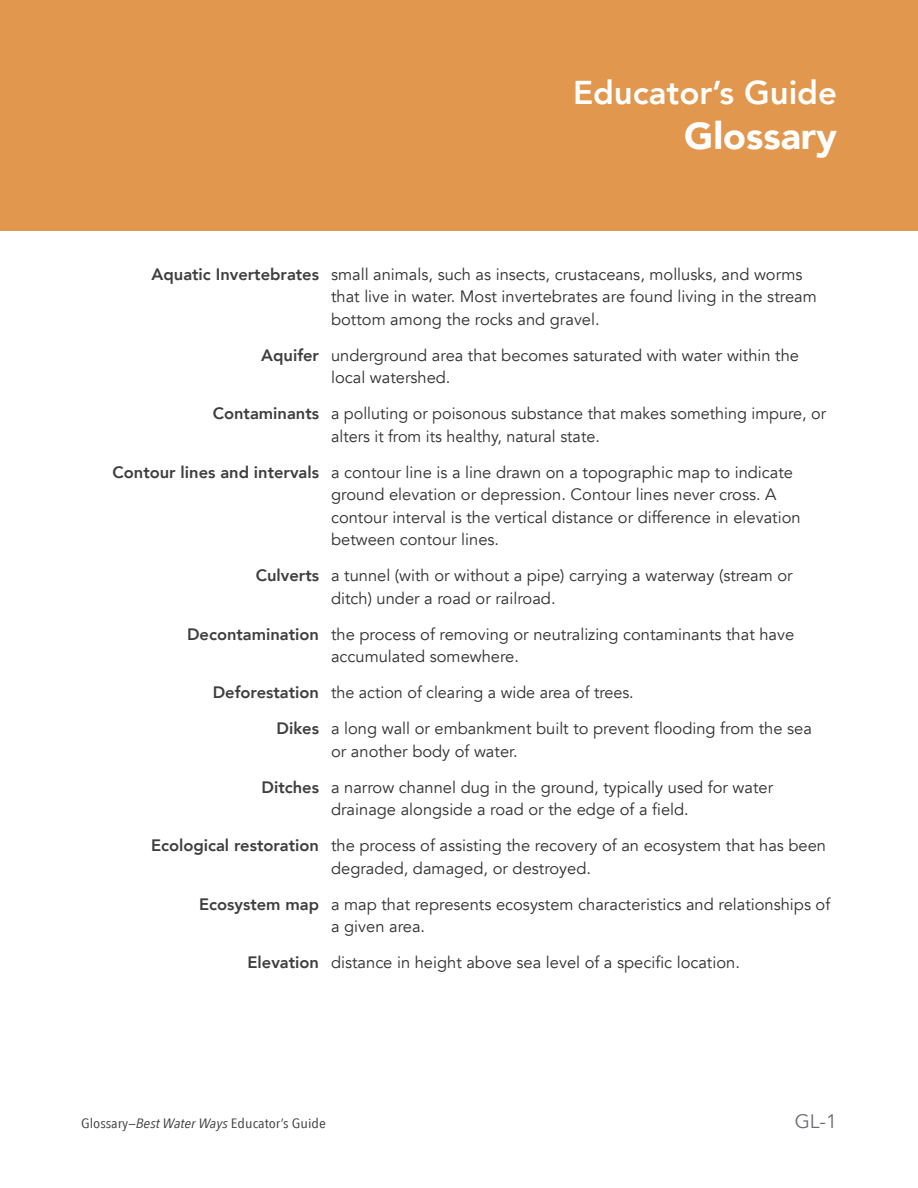
<style>
.page{position:relative;width:918px;height:1188px;background:#fff}
.page>*{position:absolute;margin:0;border:0;box-sizing:border-box;transform-origin:0 0}
.Guide_title{font:900 37.5px "Avenir";color:#fff}
.Guide_title-2{font:800 33px "Avenir";color:#fff}
.t1{font:19.5px "Avenir";color:#6c6d70}
.Definition{font:16.5px/22.5px "Avenir";color:#312f30}
.Term{font:800 16.5px "Avenir";color:#3e3e3f}
.t2{font:13.5px "Avenir Next Condensed";color:#3e3e3f;scale:1.2 1}
.s1{font-style:italic}
</style>
<div class="page">
<div style="left:0;top:0;width:918px;height:230px;background:#e1974d"></div>
<p class="Guide_title-2" style="left:573px;top:67px;width:265px">Educator’s Guide</p>
<p class="Guide_title" style="left:684px;top:104px;width:154px">Glossary</p>
<p class="Term" style="left:152px;top:261px;width:169px">Aquatic Invertebrates</p>
<p class="Definition" style="left:331px;top:263px;width:487px">small animals, such as insects, crustaceans, mollusks, and worms that live in water. Most invertebrates are found living in the stream bottom among the rocks and gravel.</p>
<p class="Term" style="left:261px;top:342px;width:59px">Aquifer</p>
<p class="Definition" style="left:331px;top:344px;width:470px">underground area that becomes saturated with water within the local watershed.</p>
<p class="Term" style="left:213px;top:401px;width:108px">Contaminants</p>
<p class="Definition" style="left:331px;top:403px;width:496px">a polluting or poisonous substance that makes something impure, or alters it from its healthy, natural state.</p>
<p class="Term" style="left:113px;top:459px;width:208px">Contour lines and intervals</p>
<p class="Definition" style="left:331px;top:461px;width:471px">a contour line is a line drawn on a topographic map to indicate ground elevation or depression. Contour lines never cross. A contour interval is the vertical distance or difference in elevation between contour lines.</p>
<p class="Term" style="left:256px;top:563px;width:65px">Culverts</p>
<p class="Definition" style="left:331px;top:565px;width:463px">a tunnel (with or without a pipe) carrying a waterway (stream or ditch) under a road or railroad.</p>
<p class="Term" style="left:187px;top:621px;width:133px">Decontamination</p>
<p class="Definition" style="left:331px;top:623px;width:465px">the process of removing or neutralizing contaminants that have accumulated somewhere.</p>
<p class="Term" style="left:213px;top:680px;width:108px">Deforestation</p>
<p class="Definition" style="left:331px;top:682px;width:304px">the action of clearing a wide area of trees.</p>
<p class="Term" style="left:277px;top:716px;width:44px">Dikes</p>
<p class="Definition" style="left:331px;top:718px;width:482px">a long wall or embankment built to prevent flooding from the sea or another body of water.</p>
<p class="Term" style="left:262px;top:774px;width:59px">Ditches</p>
<p class="Definition" style="left:331px;top:776px;width:444px">a narrow channel dug in the ground, typically used for water drainage alongside a road or the edge of a field.</p>
<p class="Term" style="left:151px;top:833px;width:170px">Ecological restoration</p>
<p class="Definition" style="left:331px;top:835px;width:497px">the process of assisting the recovery of an ecosystem that has been degraded, damaged, or destroyed.</p>
<p class="Term" style="left:199px;top:891px;width:122px">Ecosystem map</p>
<p class="Definition" style="left:331px;top:893px;width:501px">a map that represents ecosystem characteristics and relationships of a given area.</p>
<p class="Term" style="left:248px;top:950px;width:73px">Elevation</p>
<p class="Definition" style="left:331px;top:952px;width:410px">distance in height above sea level of a specific location.</p>
<p class="t2" style="left:81px;top:1111px;width:206px">Glossary—<span class="s1">Best Water Ways</span> Educator’s Guide</p>
<p class="t1" style="left:795px;top:1109px;width:44px">GL-1</p>
</div>
